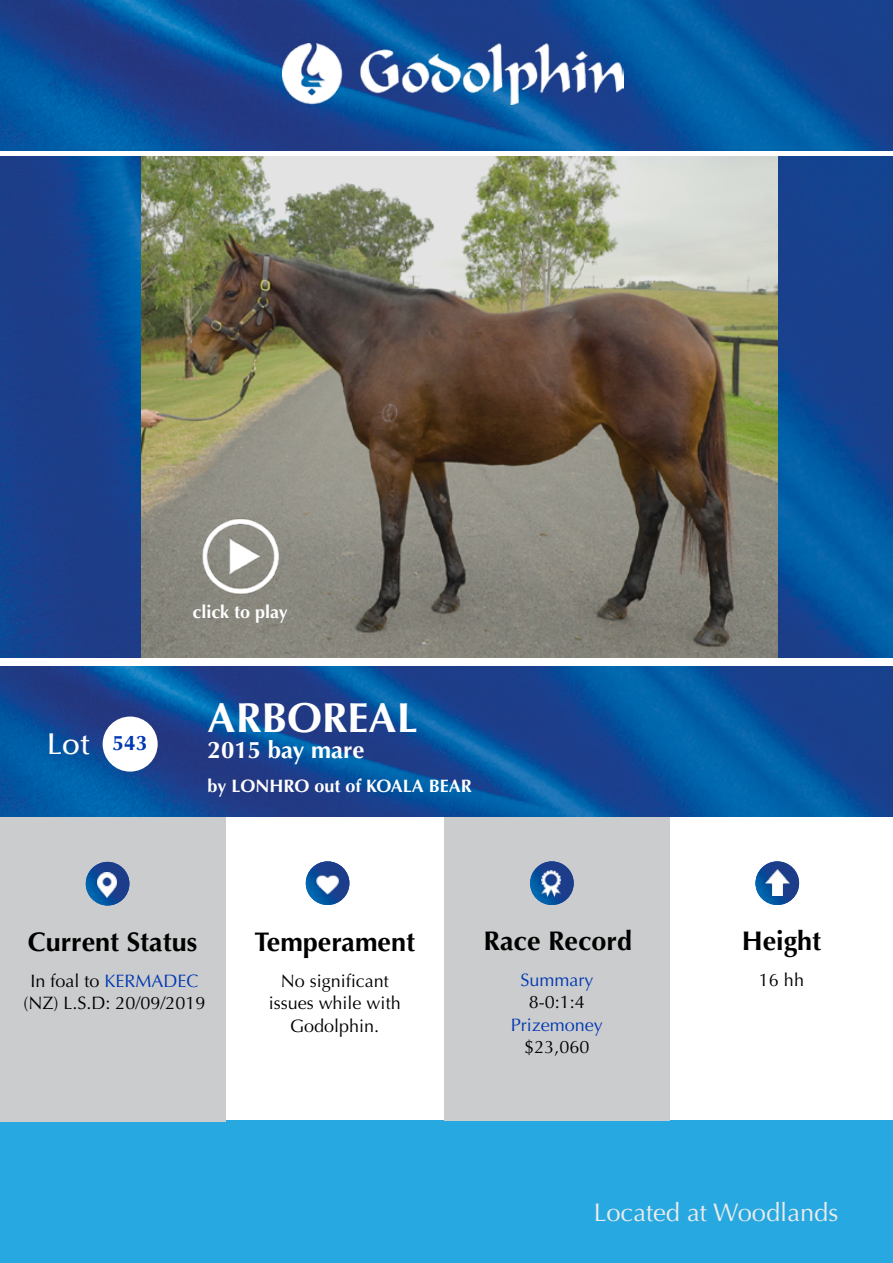
<style>
.page{position:relative;width:893px;height:1263px;background:#fff}
.page>*{position:absolute;margin:0;border:0;box-sizing:border-box;transform-origin:0 0}
.t1{font:700 42px "Optima";color:#fff}
.t2{font:500 30px "Optima";color:#fff}
.t3{font:700 27px "Optima";color:#000}
.t4{font:25.5px "Optima";color:#ececec}
.t5{font:700 24px "Optima";color:#fff}
.t6{font:18px/22.5px "Optima";color:#000;text-align:center}
.t7{font:700 18px "Optima";color:#fff}
.t8{font:18px "Optima";color:#0037b2}
.s1{font-weight:700;font-size:21px;color:#0037b2}
.s2{color:#0037b2}
</style>
<div class="page">
<img style="left:0;top:157px;width:893px;height:501px">
<div style="left:0;top:1120px;width:893px;height:143px;background:#27a8e0"></div>
<div style="left:445px;top:815px;width:225px;height:305px;background:#cbcccd"></div>
<div style="left:0;top:813px;width:225px;height:308px;background:#cbcccd"></div>
<img style="left:141px;top:157px;width:636px;height:501px">
<img style="left:0;top:0;width:893px;height:150px">
<img style="left:0;top:666px;width:893px;height:151px">
<div style="left:103px;top:716px;width:55px;height:56px;background:#fff;border-radius:50%"></div>
<img style="left:86px;top:862px;width:43px;height:43px;border-radius:22px">
<img style="left:306px;top:861px;width:43px;height:44px;border-radius:22px">
<img style="left:530px;top:861px;width:44px;height:44px;border-radius:22px">
<img style="left:755px;top:861px;width:44px;height:44px;border-radius:22px">
<img style="left:317px;top:874px;width:21px;height:21px">
<img style="left:765px;top:869px;width:24px;height:26px">
<img style="left:541px;top:870px;width:19px;height:26px">
<img style="left:97px;top:873px;width:20px;height:24px">
<img style="left:283px;top:43px;width:340px;height:61px">
<img style="left:183px;top:505px;width:115px;height:102px">
<p class="t7" style="left:192px;top:602px;width:97px">click to play</p>
<h1 class="t1" style="left:208px;top:693px;width:211px">ARBOREAL</h1>
<h2 class="t2" style="left:47px;top:727px;width:102px">Lot <span class="s1">543</span></h2>
<h3 class="t5" style="left:208px;top:736px;width:158px">2015 bay mare</h3>
<p class="t7" style="left:208px;top:776px;width:266px">by LONHRO out of KOALA BEAR</p>
<h3 class="t3" style="left:28px;top:926px;width:171px">Current Status</h3>
<p class="t6" style="left:23px;top:970px;width:184px">In foal to <span class="s2">KERMADEC </span>(NZ) L.S.D: 20/09/2019</p>
<h3 class="t3" style="left:255px;top:926px;width:162px">Temperament</h3>
<p class="t6" style="left:269px;top:970px;width:133px">No significant issues while with<br>Godolphin.</p>
<h3 class="t3" style="left:484px;top:925px;width:150px">Race Record</h3>
<p class="t8" style="left:520px;top:969px;width:74px">Summary</p>
<p class="t6" style="left:529px;top:991px;width:58px">8-0:1:4</p>
<p class="t8" style="left:511px;top:1014px;width:94px">Prizemoney</p>
<p class="t6" style="left:524px;top:1036px;width:67px">$23,060</p>
<h3 class="t3" style="left:742px;top:925px;width:81px">Height</h3>
<p class="t6" style="left:759px;top:969px;width:47px">16 hh</p>
<h3 class="t4" style="left:594px;top:1197px;width:246px">Located at Woodlands</h3>
</div>
